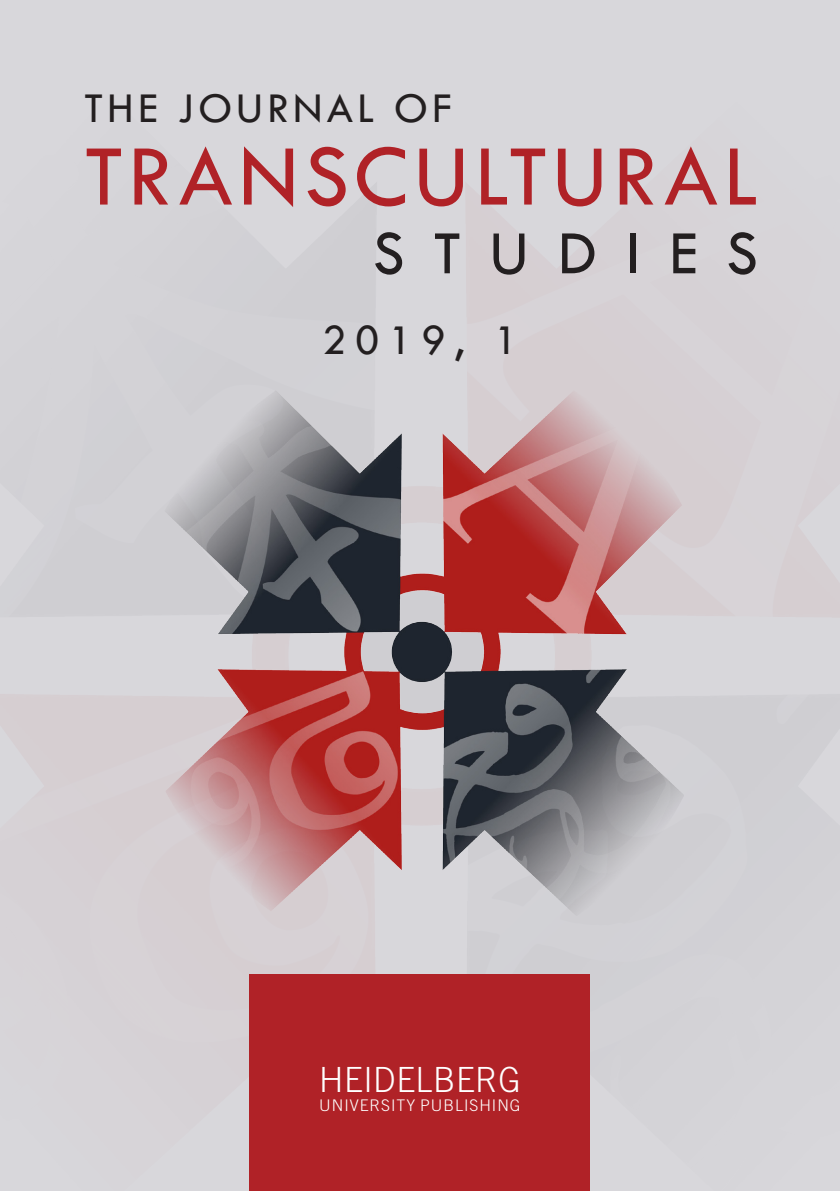
<style>
.page{position:relative;width:840px;height:1191px;background:#fff}
.page>*{position:absolute;margin:0;border:0;box-sizing:border-box;transform-origin:0 0}
.t1{font:90px "Tw Cen";letter-spacing:.06em;color:#b02227}
.t2{font:64px "Tw Cen";letter-spacing:.45em;color:#231f20}
.t3{font:44px "Tw Cen";letter-spacing:.095em;color:#231f20}
.t4{font:300 34.8px "Trade Gothic LT Std";letter-spacing:.015em;color:#fff}
.t5{font:300 16px "Trade Gothic LT Std";letter-spacing:.06em;color:#fff}
</style>
<div class="page">
<div style="left:0;top:0;width:839px;height:1191px;background:#d8d7db"></div>
<img style="left:164px;top:391px;width:519px;height:524px">
<div style="left:249px;top:973px;width:341px;height:218px;background:#b02227"></div>
<h3 class="t3" style="left:84px;top:82px;width:368px">THE JOURNAL OF</h3>
<h1 class="t1" style="left:84px;top:122px;width:674px">TRANSCULTURAL</h1>
<h2 class="t2" style="left:372px;top:215px;width:386px">STUDIES</h2>
<h3 class="t3" style="left:322px;top:313px;width:198px">2019, 1</h3>
<h3 class="t4" style="left:319px;top:1058px;width:203px">HEIDELBERG</h3>
<p class="t5" style="left:319px;top:1096px;width:203px">UNIVERSITY PUBLISHING</p>
</div>
